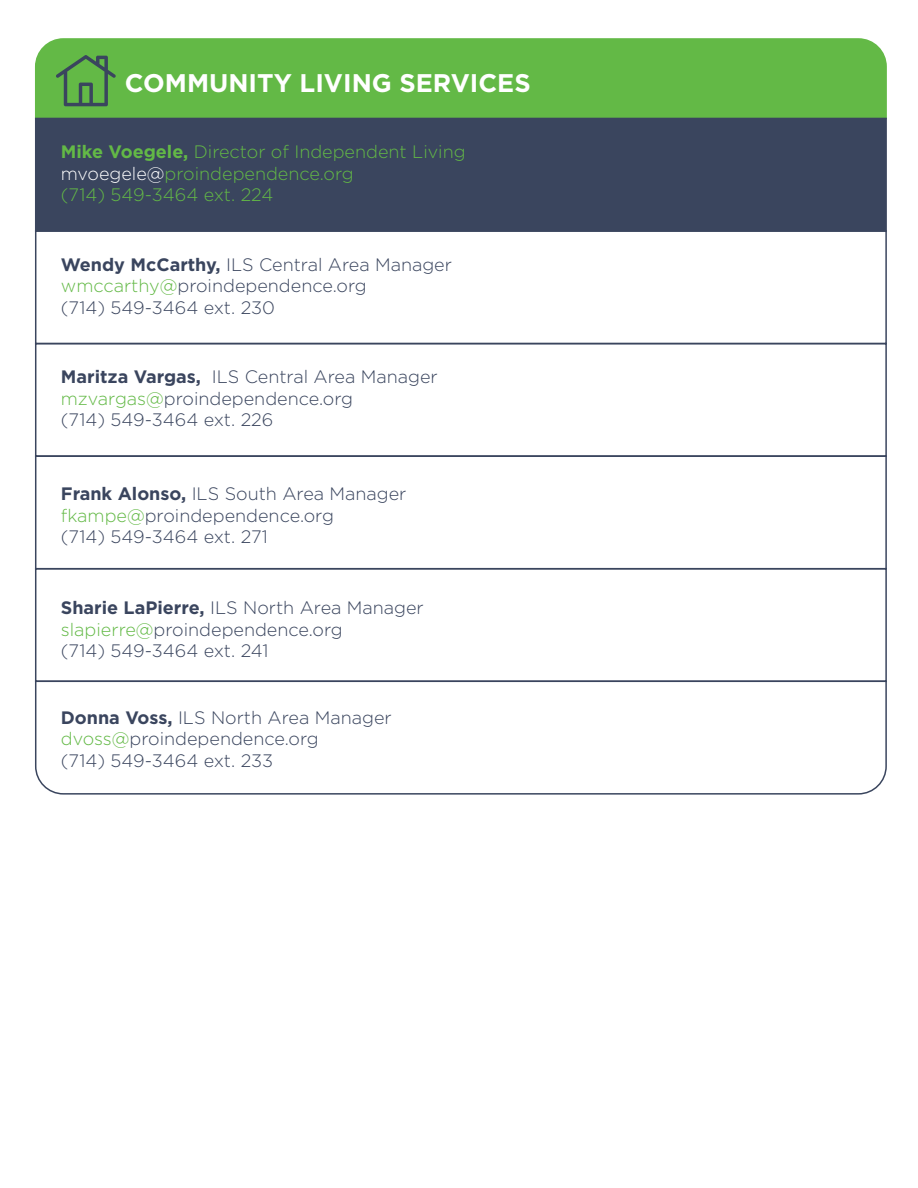
<style>
.page{position:relative;width:918px;height:1188px;background:#fff}
.page>*{position:absolute;margin:0;border:0;box-sizing:border-box;transform-origin:0 0}
.t1{font:700 25.5px "Gotham";color:#fff}
.t2{font:300 18px/21.6px "Gotham";color:#3a455e}
.t3{font:300 18px/21.6px "Gotham";color:#63b946}
.s1{font-weight:700}
.s2{color:#fff}
.s3{color:#63b946}
</style>
<div class="page">
<div style="left:34px;top:38px;width:853px;height:81px;background:#63b946"></div>
<div style="left:35px;top:118px;width:852px;height:114px;background:#3a455e"></div>
<div style="left:35px;top:230px;width:852px;height:114px;border:2px solid #3a455e"></div>
<div style="left:35px;top:343px;width:852px;height:114px;border:2px solid #3a455e"></div>
<div style="left:35px;top:455px;width:852px;height:114px;border:2px solid #3a455e"></div>
<div style="left:35px;top:568px;width:852px;height:114px;border:2px solid #3a455e"></div>
<svg style="left:34px;top:680px;width:853px;height:115px"></svg>
<svg style="left:56px;top:55px;width:60px;height:51px;background:#57994c"></svg>
<h1 class="t1" style="left:125px;top:66px;width:407px">COMMUNITY LIVING SERVICES</h1>
<p class="t3" style="left:61px;top:141px;width:406px"><span class="s1">Mike Voegele,</span> Director of Independent Living <span class="s2">mvoegele@</span>proindependence.org<br>(714) 549-3464 ext. 224</p>
<p class="t2" style="left:61px;top:253px;width:393px"><span class="s1">Wendy McCarthy,</span> ILS Central Area Manager <span class="s3">wmccarthy@</span>proindependence.org<br>(714) 549-3464 ext. 230</p>
<p class="t2" style="left:61px;top:366px;width:378px"><span class="s1">Maritza Vargas,</span> ILS Central Area Manager <span class="s3">mzvargas@</span>proindependence.org<br>(714) 549-3464 ext. 226</p>
<p class="t2" style="left:61px;top:483px;width:347px"><span class="s1">Frank Alonso,</span> ILS South Area Manager <span class="s3">fkampe@</span>proindependence.org<br>(714) 549-3464 ext. 271</p>
<p class="t2" style="left:61px;top:597px;width:364px"><span class="s1">Sharie LaPierre,</span> ILS North Area Manager <span class="s3">slapierre@</span>proindependence.org<br>(714) 549-3464 ext. 241</p>
<p class="t2" style="left:61px;top:706px;width:332px"><span class="s1">Donna Voss,</span> ILS North Area Manager <span class="s3">dvoss@</span>proindependence.org<br>(714) 549-3464 ext. 233</p>
</div>
